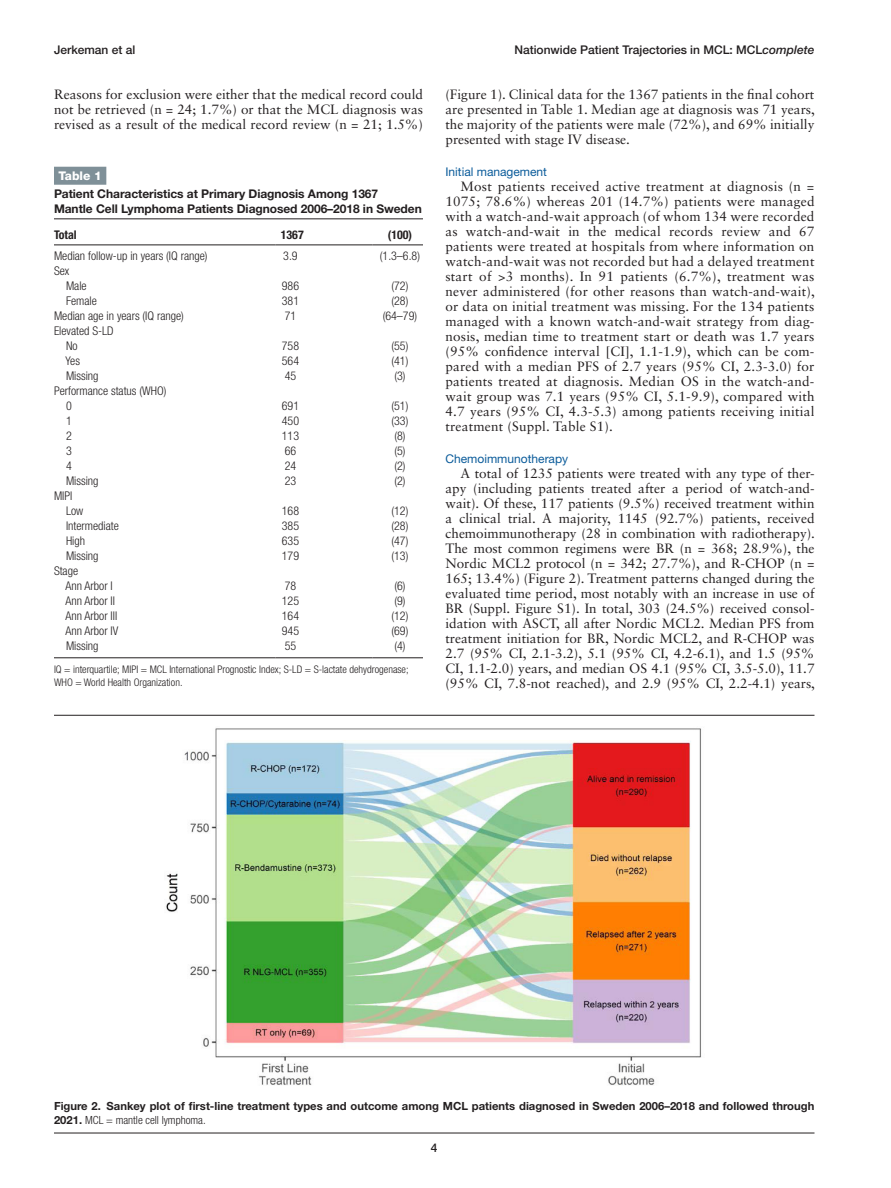
<style>
.page{position:relative;width:891px;height:1188px;background:#fff}
.page>*{position:absolute;margin:0;border:0;box-sizing:border-box;transform-origin:0 0}
.t1{font:13.5px/15px "Sabon LT Std";color:#231f20;text-align:justify}
.t2{font:300 condensed 12px/15px "Helvetica Neue LT Std";color:#231f20}
.t3{font:700 12px/15px "Helvetica Neue LT Std";letter-spacing:-.005em;color:#231f20}
.t4{font:500 12px "Helvetica Neue LT Std";color:#231f20}
.t5{font:12px "Helvetica Neue LT Std";color:#0a5b9a}
.t6{font:700 condensed 12px "Helvetica Neue LT Std";color:#231f20}
.t7{font:800 12px "Helvetica Neue LT Std";color:#fff}
.t8{font:700 11.25px/13.5px "Helvetica Neue LT Std";color:#231f20}
.t9{font:300 condensed 10.5px/13.5px "Helvetica Neue LT Std";color:#231f20}
.s1{font-style:italic}
.s2{font-weight:300;font-stretch:condensed}
</style>
<div class="page">
<div style="left:54px;top:167px;width:52px;height:18px;background:#7f9098"></div>
<hr style="left:54px;top:218px;width:369px;height:1px;background:#231f20">
<hr style="left:54px;top:245px;width:222px;height:1px;background:#231f20">
<hr style="left:276px;top:245px;width:96px;height:1px;background:#231f20">
<hr style="left:372px;top:245px;width:51px;height:1px;background:#231f20">
<hr style="left:54px;top:657px;width:222px;height:1px;background:#231f20">
<hr style="left:276px;top:657px;width:96px;height:1px;background:#231f20">
<hr style="left:372px;top:657px;width:51px;height:1px;background:#231f20">
<img style="left:166px;top:728px;width:535px;height:358px">
<hr style="left:54px;top:715px;width:760px;height:1px;background:#231f20">
<hr style="left:54px;top:1133px;width:760px;height:1px;background:#231f20">
<p class="t4" style="left:54px;top:42px;width:83px">Jerkeman et al</p>
<p class="t4" style="left:514px;top:42px;width:302px">Nationwide Patient Trajectories in MCL: MCL<span class="s1">complete</span></p>
<p class="t1" style="left:54px;top:87px;width:371px">Reasons for exclusion were either that the medical record could not be retrieved (n = 24; 1.7%) or that the MCL diagnosis was revised as a result of the medical record review (n = 21; 1.5%)</p>
<p class="t1" style="left:446px;top:87px;width:371px">(Figure 1). Clinical data for the 1367 patients in the final cohort are presented in Table 1. Median age at diagnosis was 71 years, the majority of the patients were male (72%), and 69% initially presented with stage IV disease.</p>
<p class="t5" style="left:446px;top:165px;width:103px">Initial management</p>
<p class="t1" style="left:446px;top:179px;width:371px;text-indent:15px">Most patients received active treatment at diagnosis (n = 1075; 78.6%) whereas 201 (14.7%) patients were managed with a watch-and-wait approach (of whom 134 were recorded as watch-and-wait in the medical records review and 67 patients were treated at hospitals from where information on watch-and-wait was not recorded but had a delayed treatment start of &gt;3 months). In 91 patients (6.7%), treatment was never administered (for other reasons than watch-and-wait), or data on initial treatment was missing. For the 134 patients managed with a known watch-and-wait strategy from diag&shy;nosis, median time to treatment start or death was 1.7 years (95% confidence interval [CI], 1.1-1.9), which can be com&shy;pared with a median PFS of 2.7 years (95% CI, 2.3-3.0) for patients treated at diagnosis. Median OS in the watch-and&shy;wait group was 7.1 years (95% CI, 5.1-9.9), compared with 4.7 years (95% CI, 4.3-5.3) among patients receiving initial treatment (Suppl. Table S1).</p>
<p class="t5" style="left:446px;top:452px;width:124px">Chemoimmunotherapy</p>
<p class="t1" style="left:446px;top:466px;width:371px;text-indent:15px">A total of 1235 patients were treated with any type of ther&shy;apy (including patients treated after a period of watch-and&shy;wait). Of these, 117 patients (9.5%) received treatment within a clinical trial. A majority, 1145 (92.7%) patients, received chemoimmunotherapy (28 in combination with radiotherapy).<br>The most common regimens were BR (n = 368; 28.9%), the Nordic MCL2 protocol (n = 342; 27.7%), and R-CHOP (n = 165; 13.4%) (Figure 2). Treatment patterns changed during the evaluated time period, most notably with an increase in use of BR (Suppl. Figure S1). In total, 303 (24.5%) received consol&shy;idation with ASCT, all after Nordic MCL2. Median PFS from treatment initiation for BR, Nordic MCL2, and R-CHOP was 2.7 (95% CI, 2.1-3.2), 5.1 (95% CI, 4.2-6.1), and 1.5 (95% CI, 1.1-2.0) years, and median OS 4.1 (95% CI, 3.5-5.0), 11.7 (95% CI, 7.8-not reached), and 2.9 (95% CI, 2.2-4.1) years,</p>
<p class="t7" style="left:58px;top:169px;width:45px">Table 1</p>
<p class="t3" style="left:54px;top:186px;width:369px">Patient Characteristics at Primary Diagnosis Among 1367<br>Mantle Cell Lymphoma Patients Diagnosed 2006–2018 in Sweden</p>
<p class="t6" style="left:54px;top:227px;width:24px">Total</p>
<p class="t6" style="left:281px;top:227px;width:25px">1367</p>
<p class="t6" style="left:388px;top:227px;width:26px">(100)</p>
<p class="t2" style="left:54px;top:248px;width:155px">Median follow-up in years (IQ range)</p>
<p class="t2" style="left:283px;top:248px;width:16px">3.9</p>
<p class="t2" style="left:380px;top:248px;width:42px">(1.3–6.8)</p>
<p class="t2" style="left:66px;top:263px;width:22px;text-indent:-12px">Sex<br>Male</p>
<p class="t2" style="left:282px;top:278px;width:19px">986</p>
<p class="t2" style="left:392px;top:278px;width:18px">(72)</p>
<p class="t2" style="left:66px;top:293px;width:32px">Female</p>
<p class="t2" style="left:282px;top:293px;width:19px">381</p>
<p class="t2" style="left:392px;top:293px;width:18px">(28)</p>
<p class="t2" style="left:54px;top:308px;width:131px">Median age in years (IQ range)</p>
<p class="t2" style="left:285px;top:308px;width:13px">71</p>
<p class="t2" style="left:383px;top:308px;width:36px">(64–79)</p>
<p class="t2" style="left:66px;top:323px;width:49px;text-indent:-12px">Elevated S-LD<br>No</p>
<p class="t2" style="left:282px;top:338px;width:19px">758</p>
<p class="t2" style="left:392px;top:338px;width:18px">(55)</p>
<p class="t2" style="left:66px;top:353px;width:16px">Yes</p>
<p class="t2" style="left:282px;top:353px;width:19px">564</p>
<p class="t2" style="left:392px;top:353px;width:18px">(41)</p>
<p class="t2" style="left:66px;top:368px;width:34px">Missing</p>
<p class="t2" style="left:285px;top:368px;width:13px">45</p>
<p class="t2" style="left:394px;top:368px;width:13px">(3)</p>
<p class="t2" style="left:66px;top:383px;width:102px;text-indent:-12px">Performance status (WHO)<br>0</p>
<p class="t2" style="left:282px;top:398px;width:19px">691</p>
<p class="t2" style="left:392px;top:398px;width:18px">(51)</p>
<p class="t2" style="left:66px;top:413px;width:7px">1</p>
<p class="t2" style="left:282px;top:413px;width:19px">450</p>
<p class="t2" style="left:392px;top:413px;width:18px">(33)</p>
<p class="t2" style="left:66px;top:428px;width:7px">2</p>
<p class="t2" style="left:282px;top:428px;width:19px">113</p>
<p class="t2" style="left:394px;top:428px;width:13px">(8)</p>
<p class="t2" style="left:66px;top:443px;width:7px">3</p>
<p class="t2" style="left:285px;top:443px;width:13px">66</p>
<p class="t2" style="left:394px;top:443px;width:13px">(5)</p>
<p class="t2" style="left:66px;top:458px;width:7px">4</p>
<p class="t2" style="left:285px;top:458px;width:13px">24</p>
<p class="t2" style="left:394px;top:458px;width:13px">(2)</p>
<p class="t2" style="left:66px;top:473px;width:34px">Missing</p>
<p class="t2" style="left:285px;top:473px;width:13px">23</p>
<p class="t2" style="left:394px;top:473px;width:13px">(2)</p>
<p class="t2" style="left:66px;top:488px;width:19px;text-indent:-12px">MIPI<br>Low</p>
<p class="t2" style="left:282px;top:503px;width:19px">168</p>
<p class="t2" style="left:392px;top:503px;width:18px">(12)</p>
<p class="t2" style="left:66px;top:518px;width:54px">Intermediate</p>
<p class="t2" style="left:282px;top:518px;width:19px">385</p>
<p class="t2" style="left:392px;top:518px;width:18px">(28)</p>
<p class="t2" style="left:66px;top:533px;width:21px">High</p>
<p class="t2" style="left:282px;top:533px;width:19px">635</p>
<p class="t2" style="left:392px;top:533px;width:18px">(47)</p>
<p class="t2" style="left:66px;top:548px;width:34px">Missing</p>
<p class="t2" style="left:282px;top:548px;width:19px">179</p>
<p class="t2" style="left:392px;top:548px;width:18px">(13)</p>
<p class="t2" style="left:66px;top:563px;width:49px;text-indent:-12px">Stage<br>Ann Arbor I</p>
<p class="t2" style="left:285px;top:578px;width:13px">78</p>
<p class="t2" style="left:394px;top:578px;width:13px">(6)</p>
<p class="t2" style="left:66px;top:593px;width:51px">Ann Arbor II</p>
<p class="t2" style="left:282px;top:593px;width:19px">125</p>
<p class="t2" style="left:394px;top:593px;width:13px">(9)</p>
<p class="t2" style="left:66px;top:608px;width:53px">Ann Arbor III</p>
<p class="t2" style="left:282px;top:608px;width:19px">164</p>
<p class="t2" style="left:392px;top:608px;width:18px">(12)</p>
<p class="t2" style="left:66px;top:623px;width:54px">Ann Arbor IV</p>
<p class="t2" style="left:282px;top:623px;width:19px">945</p>
<p class="t2" style="left:392px;top:623px;width:18px">(69)</p>
<p class="t2" style="left:66px;top:638px;width:34px">Missing</p>
<p class="t2" style="left:285px;top:638px;width:13px">55</p>
<p class="t2" style="left:394px;top:638px;width:13px">(4)</p>
<p class="t9" style="left:54px;top:662px;width:356px">IQ = interquartile; MIPI = MCL International Prognostic Index; S-LD = S-lactate dehydrogenase;<br>WHO = World Health Organization.</p>
<p class="t8" style="left:54px;top:1099px;width:762px">Figure 2. Sankey plot of first-line treatment types and outcome among MCL patients diagnosed in Sweden 2006–2018 and followed through<br>2021. <span class="s2">MCL = mantle cell lymphoma.</span></p>
<p class="t4" style="left:431px;top:1140px;width:8px">4</p>
</div>
